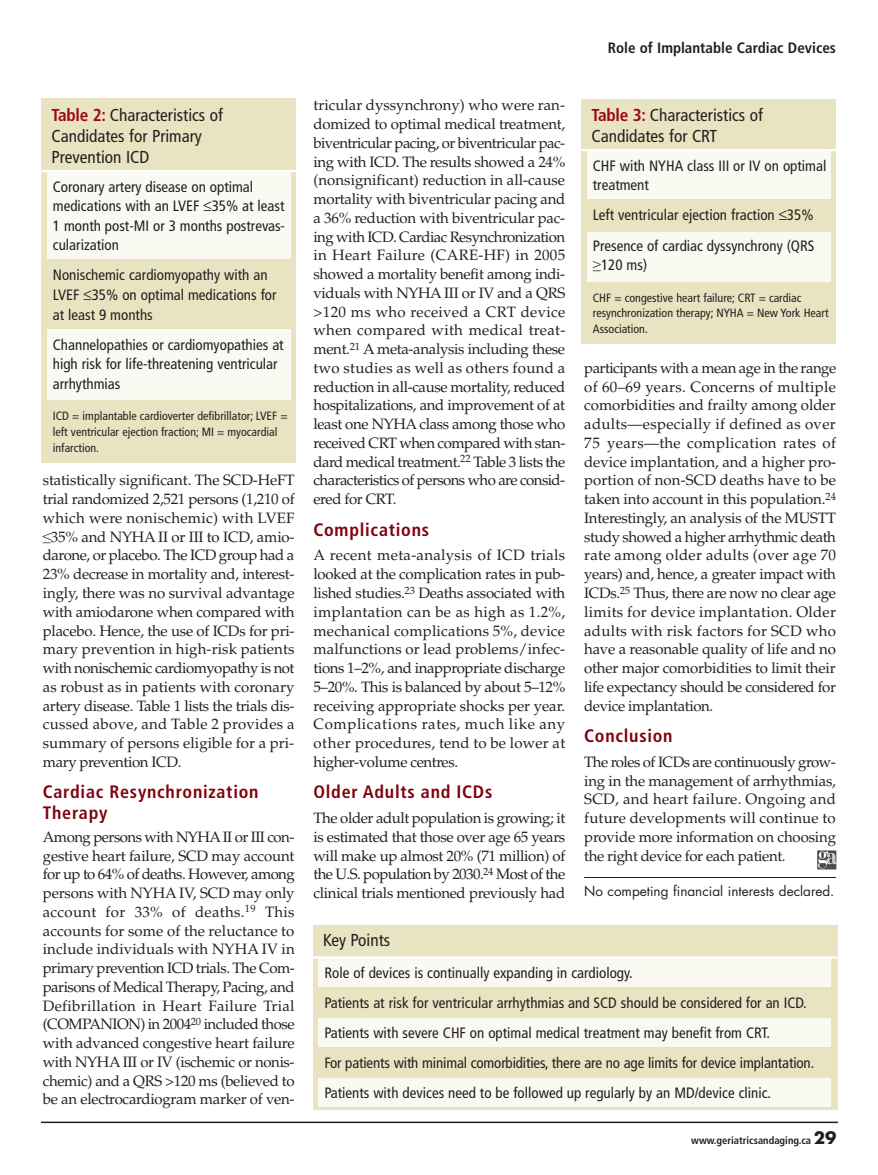
<style>
.page{position:relative;width:878px;height:1175px;background:#fff}
.page>*{position:absolute;margin:0;border:0;box-sizing:border-box;transform-origin:0 0}
.t1{font:700 condensed 18px/21px "Frutiger";letter-spacing:.04em;color:#7f020e}
.t2{font:condensed 17.25px/20.7px "Frutiger";color:#231f20}
.t3{font:15px/18.8px "Palatino";letter-spacing:-.025em;color:#231f20;text-align:justify}
.t4{font:condensed 15px/19.5px "Frutiger";color:#231f20}
.t5{font:700 condensed 15px "Frutiger";color:#231f20}
.t6{font:13.5px "Futura";color:#231f20}
.t7{font:condensed 12px/15.8px "Frutiger";color:#231f20}
.t8{font:700 condensed 10.5px "Frutiger";color:#231f20}
.s1{font-weight:700;color:#9d0715}
.s2{font-family:"Optima"}
.s3{font-family:"Optima";font-stretch:normal}
.s4{font-family:"Futura";font-stretch:normal;font-size:16.5px}
</style>
<div class="page">
<hr style="left:41px;top:1121px;width:797px;height:2px;background:#231f20">
<hr style="left:584px;top:877px;width:251px;height:1px;background:#231f20">
<div style="left:42px;top:98px;width:254px;height:364px;background:#e8e4c2"></div>
<div style="left:47px;top:172px;width:243px;height:86px;background:#faf9f2"></div>
<div style="left:47px;top:329px;width:243px;height:71px;background:#faf9f2"></div>
<hr style="left:42px;top:170px;width:256px;height:2px;background:#fff">
<div style="left:581px;top:99px;width:254px;height:244px;background:#e8e4c2"></div>
<div style="left:587px;top:151px;width:243px;height:47px;background:#faf9f2"></div>
<div style="left:587px;top:232px;width:243px;height:49px;background:#faf9f2"></div>
<hr style="left:581px;top:149px;width:257px;height:2px;background:#fff">
<div style="left:313px;top:925px;width:524px;height:185px;background:#e8e4c2"></div>
<div style="left:318px;top:958px;width:512px;height:29px;background:#faf9f2"></div>
<div style="left:318px;top:1018px;width:512px;height:29px;background:#faf9f2"></div>
<div style="left:318px;top:1078px;width:512px;height:29px;background:#faf9f2"></div>
<hr style="left:313px;top:956px;width:524px;height:2px;background:#fff">
<svg style="left:817px;top:850px;width:19px;height:19px"></svg>
<p class="t2" style="left:52px;top:106px;width:173px"><span class="s1">Table 2:</span> Characteristics of<br>Candidates for Primary<br>Prevention ICD</p>
<p class="t4" style="left:53px;top:178px;width:234px">Coronary artery disease on optimal medications with an LVEF ≤35% at least<br>1 month post-MI or 3 months postrevas&shy;cularization</p>
<p class="t4" style="left:53px;top:267px;width:225px">Nonischemic cardiomyopathy with an<br>LVEF ≤35% on optimal medications for at least 9 months</p>
<p class="t4" style="left:53px;top:336px;width:232px">Channelopathies or cardiomyopathies at high risk for life-threatening ventricular arrhythmias</p>
<p class="t7" style="left:53px;top:409px;width:236px">ICD = implantable cardioverter defibrillator; LVEF = left ventricular ejection fraction; MI = myocardial infarction.</p>
<p class="t3" style="left:43px;top:473px;width:253px">statistically significant. The SCD-HeFT trial randomized 2,521 persons (1,210 of which were nonischemic) with LVEF <span class="s2">≤</span>35% and NYHA II or III to ICD, amio&shy;darone, or placebo. The ICD group had a 23% decrease in mortality and, interest&shy;ingly, there was no survival advantage with amiodarone when compared with placebo. Hence, the use of ICDs for pri&shy;mary prevention in high-risk patients with nonischemic cardiomyopathy is not as robust as in patients with coronary artery disease. Table 1 lists the trials dis&shy;cussed above, and Table 2 provides a summary of persons eligible for a pri&shy;mary prevention ICD.</p>
<p class="t1" style="left:43px;top:783px;width:217px">Cardiac Resynchronization<br>Therapy</p>
<p class="t3" style="left:43px;top:829px;width:253px">Among persons with NYHAII or III con&shy;gestive heart failure, SCD may account for up to 64% of deaths. However, among persons with NYHA IV, SCD may only account for 33% of deaths.<sup>19</sup> This accounts for some of the reluctance to include individuals with NYHA IV in primary prevention ICD trials. The Com&shy;parisons of Medical Therapy, Pacing, and Defibrillation in Heart Failure Trial (COMPANION) in 2004<sup>20</sup> included those with advanced congestive heart failure with NYHA III or IV (ischemic or nonis&shy;chemic) and a QRS &gt;120 ms (believed to be an electrocardiogram marker of ven-</p>
<p class="t3" style="left:313px;top:98px;width:253px">tricular dyssynchrony) who were ran&shy;domized to optimal medical treatment, biventricular pacing, or biventricular pac&shy;ing with ICD. The results showed a 24% (nonsignificant) reduction in all-cause mortality with biventricular pacing and a 36% reduction with biventricular pac&shy;ing with ICD. Cardiac Resynchronization in Heart Failure (CARE-HF) in 2005 showed a mortality benefit among indi&shy;viduals with NYHA III or IV and a QRS &gt;120 ms who received a CRT device when compared with medical treat&shy;ment.<sup>21</sup> A meta-analysis including these two studies as well as others found a reduction in all-cause mortality, reduced hospitalizations, and improvement of at least one NYHA class among those who received CRT when compared with stan&shy;dard medical treatment.<sup>22</sup> Table 3 lists the characteristics of persons who are consid&shy;ered for CRT.</p>
<p class="t1" style="left:313px;top:520px;width:117px">Complications</p>
<p class="t3" style="left:313px;top:548px;width:253px">A recent meta-analysis of ICD trials looked at the complication rates in pub&shy;lished studies.<sup>23</sup> Deaths associated with implantation can be as high as 1.2%, mechanical complications 5%, device malfunctions or lead problems/infec&shy;tions 1–2%, and inappropriate discharge 5–20%. This is balanced by about 5–12% receiving appropriate shocks per year.<br>Complications rates, much like any other procedures, tend to be lower at higher-volume centres.</p>
<p class="t1" style="left:313px;top:783px;width:180px">Older Adults and ICDs</p>
<p class="t3" style="left:313px;top:810px;width:253px">The older adult population is growing; it is estimated that those over age 65 years will make up almost 20% (71 million) of the U.S. population by 2030.<sup>24</sup> Most of the clinical trials mentioned previously had</p>
<p class="t2" style="left:323px;top:931px;width:69px">Key Points</p>
<p class="t5" style="left:607px;top:42px;width:230px">Role of Implantable Cardiac Devices</p>
<p class="t2" style="left:591px;top:106px;width:173px"><span class="s1">Table 3:</span> Characteristics of<br>Candidates for CRT</p>
<p class="t4" style="left:593px;top:157px;width:235px">CHF with NYHA class III or IV on optimal treatment</p>
<p class="t4" style="left:593px;top:201px;width:223px;line-height:30px">Left ventricular ejection fraction ≤35%<br>Presence of cardiac dyssynchrony (QRS</p>
<p class="t4" style="left:593px;top:256px;width:56px"><span class="s3">≥</span>120 ms)</p>
<p class="t7" style="left:593px;top:290px;width:237px">CHF = congestive heart failure; CRT = cardiac resynchronization therapy; NYHA = New York Heart<br>Association.</p>
<p class="t3" style="left:584px;top:360px;width:253px">participants with a mean age in the range of 60–69 years. Concerns of multiple comorbidities and frailty among older adults—especially if defined as over 75 years—the complication rates of device implantation, and a higher pro&shy;portion of non-SCD deaths have to be taken into account in this population.<sup>24<br></sup>Interestingly, an analysis of the MUSTT study showed a higher arrhythmic death rate among older adults (over age 70 years) and, hence, a greater impact with ICDs.<sup>25</sup> Thus, there are now no clear age limits for device implantation. Older adults with risk factors for SCD who have a reasonable quality of life and no other major comorbidities to limit their life expectancy should be considered for device implantation.</p>
<p class="t1" style="left:584px;top:726px;width:90px">Conclusion</p>
<p class="t3" style="left:584px;top:754px;width:253px">The roles of ICDs are continuously grow&shy;ing in the management of arrhythmias, SCD, and heart failure. Ongoing and future developments will continue to provide more information on choosing the right device for each patient.</p>
<p class="t6" style="left:584px;top:884px;width:252px">No competing financial interests declared.</p>
<p class="t4" style="left:324px;top:959px;width:491px;line-height:30px">Role of devices is continually expanding in cardiology.<br>Patients at risk for ventricular arrhythmias and SCD should be considered for an ICD.<br>Patients with severe CHF on optimal medical treatment may benefit from CRT.<br>For patients with minimal comorbidities, there are no age limits for device implantation.<br>Patients with devices need to be followed up regularly by an MD/device clinic.</p>
<p class="t8" style="left:691px;top:1136px;width:147px">www.geriatricsandaging.ca <span class="s4">29</span></p>
</div>
